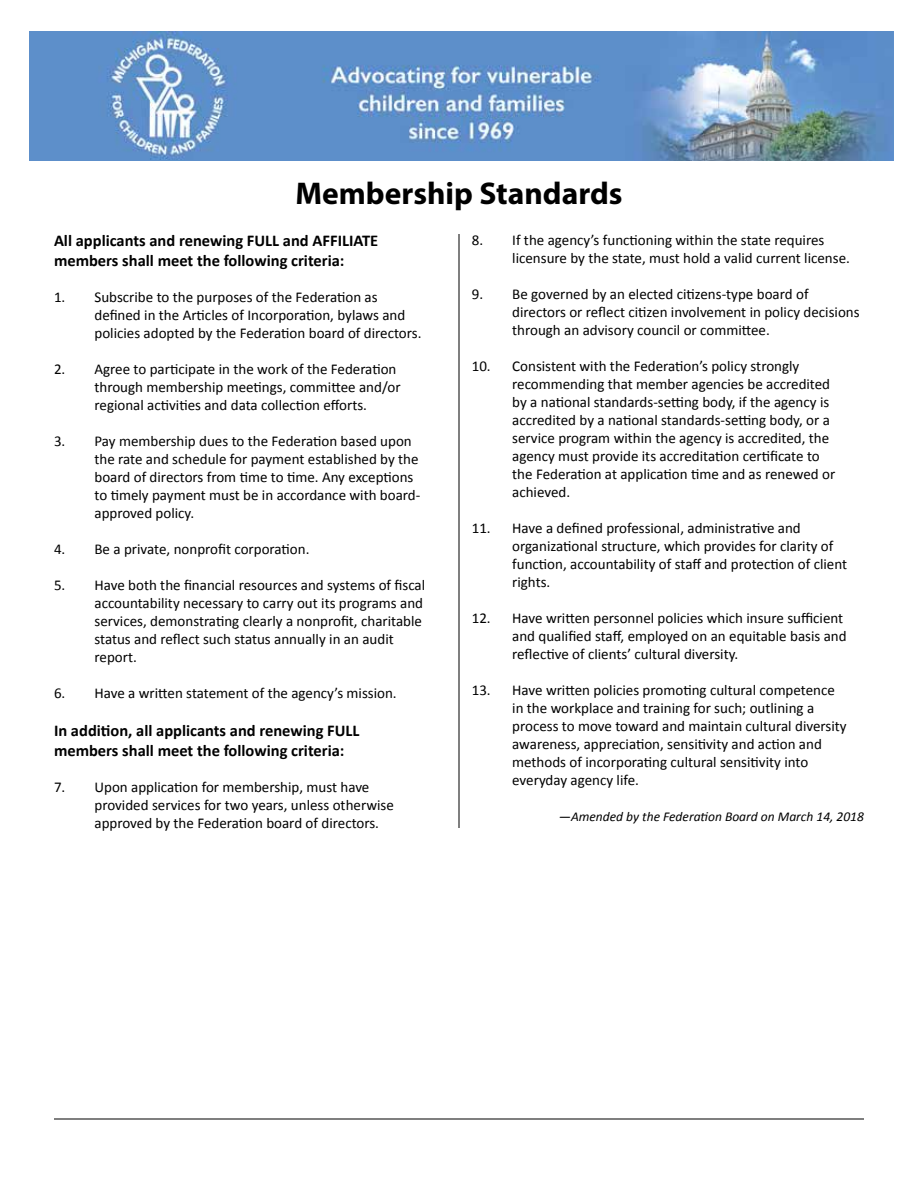
<style>
.page{position:relative;width:918px;height:1188px;background:#fff}
.page>*{position:absolute;margin:0;border:0;box-sizing:border-box;transform-origin:0 0}
.t1{font:700 31.5px "Myriad Pro";color:#000}
.t2{font:700 16.5px/19.8px "Calibri";color:#000}
.t3{font:15px/18px "Calibri";color:#000}
.t4{font:italic 13.5px "Calibri";color:#000}
</style>
<div class="page">
<hr style="left:54px;top:1119px;width:810px;height:1px;background:#000">
<hr style="left:459px;top:234px;width:1px;height:594px;background:#000">
<img style="left:29px;top:31px;width:864px;height:130px">
<h1 class="t1" style="left:295px;top:172px;width:329px">Membership Standards</h1>
<p class="t2" style="left:54px;top:230px;width:326px">All applicants and renewing FULL and AFFILIATE members shall meet the following criteria:</p>
<p class="t3" style="left:94px;top:287px;width:329px;text-indent:-40px">1. Subscribe to the purposes of the Federation as defined in the Articles of Incorporation, bylaws and policies adopted by the Federation board of directors.</p>
<p class="t3" style="left:94px;top:359px;width:308px;text-indent:-40px">2. Agree to participate in the work of the Federation through membership meetings, committee and/or regional activities and data collection efforts.</p>
<p class="t3" style="left:94px;top:431px;width:327px;text-indent:-40px">3. Pay membership dues to the Federation based upon the rate and schedule for payment established by the board of directors from time to time. Any exceptions to timely payment must be in accordance with board&shy;approved policy.</p>
<p class="t3" style="left:54px;top:539px;width:257px">4. Be a private, nonprofit corporation.</p>
<p class="t3" style="left:94px;top:575px;width:332px;text-indent:-40px">5. Have both the financial resources and systems of fiscal accountability necessary to carry out its programs and services, demonstrating clearly a nonprofit, charitable status and reflect such status annually in an audit report.</p>
<p class="t3" style="left:54px;top:683px;width:344px">6. Have a written statement of the agency’s mission.</p>
<p class="t2" style="left:54px;top:720px;width:307px">In addition, all applicants and renewing FULL members shall meet the following criteria:</p>
<p class="t3" style="left:94px;top:777px;width:301px;text-indent:-40px">7. Upon application for membership, must have provided services for two years, unless otherwise approved by the Federation board of directors.</p>
<p class="t3" style="left:512px;top:231px;width:339px;text-indent:-40px">8. If the agency’s functioning within the state requires licensure by the state, must hold a valid current license.</p>
<p class="t3" style="left:512px;top:285px;width:349px;text-indent:-40px">9. Be governed by an elected citizens-type board of directors or reflect citizen involvement in policy decisions through an advisory council or committee.</p>
<p class="t3" style="left:512px;top:357px;width:325px;text-indent:-40px">10. Consistent with the Federation’s policy strongly recommending that member agencies be accredited by a national standards-setting body, if the agency is accredited by a national standards-setting body, or a service program within the agency is accredited, the agency must provide its accreditation certificate to the Federation at application time and as renewed or achieved.</p>
<p class="t3" style="left:512px;top:519px;width:337px;text-indent:-40px">11. Have a defined professional, administrative and organizational structure, which provides for clarity of function, accountability of staff and protection of client rights.</p>
<p class="t3" style="left:512px;top:609px;width:336px;text-indent:-40px">12. Have written personnel policies which insure sufficient and qualified staff, employed on an equitable basis and reflective of clients’ cultural diversity.</p>
<p class="t3" style="left:512px;top:681px;width:336px;text-indent:-40px">13. Have written policies promoting cultural competence in the workplace and training for such; outlining a process to move toward and maintain cultural diversity awareness, appreciation, sensitivity and action and methods of incorporating cultural sensitivity into everyday agency life.</p>
<p class="t4" style="left:559px;top:808px;width:307px">—Amended by the Federation Board on March 14, 2018</p>
</div>
